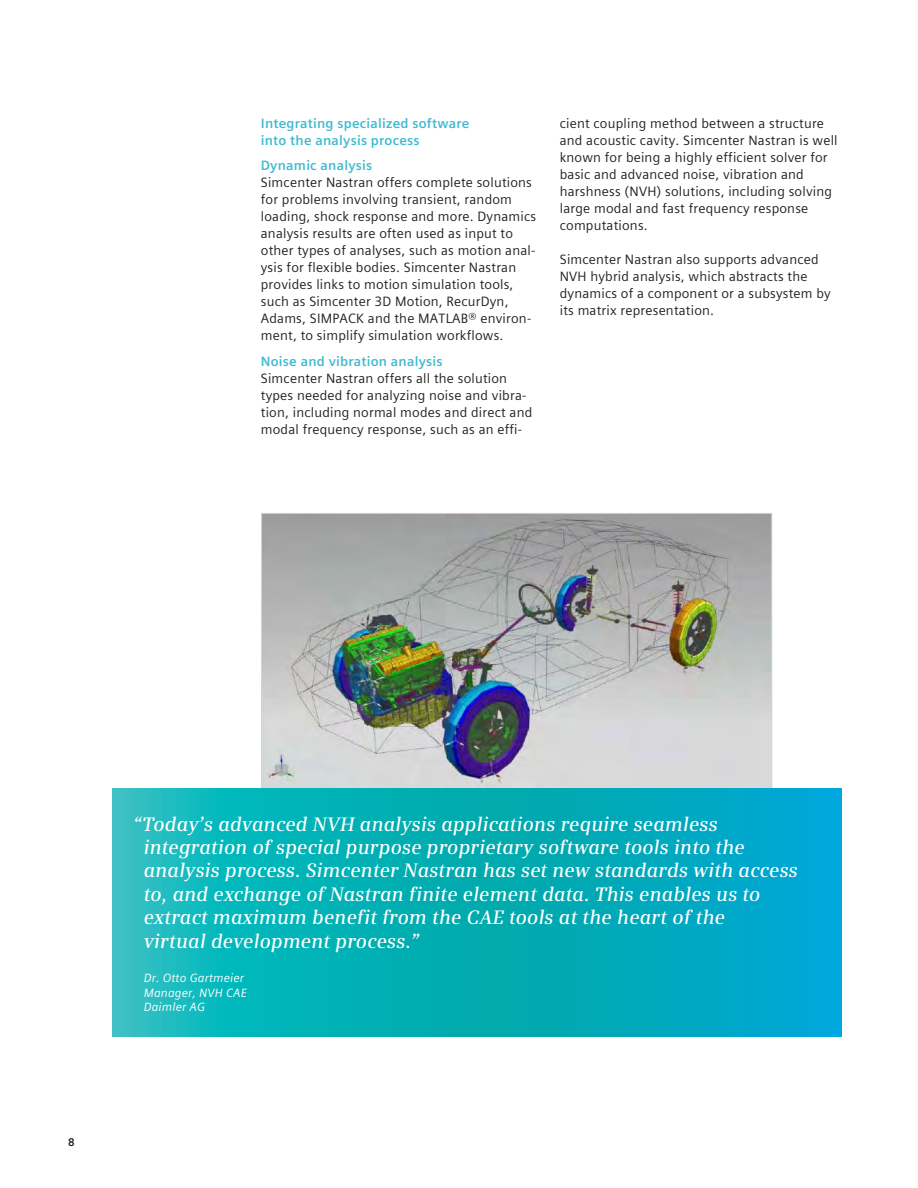
<style>
.page{position:relative;width:918px;height:1188px;background:#fff}
.page>*{position:absolute;margin:0;border:0;box-sizing:border-box;transform-origin:0 0}
.t1{font:italic 600 19.5px/23.4px "Siemens Serif";letter-spacing:.01em;color:#fff}
.t2{font:13.5px/17px "Siemens Sans Global";letter-spacing:.015em;color:#231f20}
.t3{font:700 13.5px/17px "Siemens Sans Global";letter-spacing:.015em;color:#41bad2}
.t4{font:italic 12px/14.4px "Siemens Sans Global";letter-spacing:.01em;color:#fff}
.t5{font:700 11.25px "Siemens Sans Global";color:#231f20}
</style>
<div class="page">
<img style="left:263px;top:515px;width:507px;height:274px">
<svg style="left:113px;top:789px;width:728px;height:248px;background:#05aebc"></svg>
<p class="t3" style="left:261px;top:115px;width:210px">Integrating specialized software into the analysis process</p>
<p class="t3" style="left:261px;top:157px;width:113px">Dynamic analysis</p>
<p class="t2" style="left:261px;top:174px;width:277px">Simcenter Nastran offers complete solutions for problems involving transient, random loading, shock response and more. Dynamics analysis results are often used as input to other types of analyses, such as motion anal&shy;ysis for flexible bodies. Simcenter Nastran provides links to motion simulation tools, such as Simcenter 3D Motion, RecurDyn, Adams, SIMPACK and the MATLAB® environ&shy;ment, to simplify simulation workflows.</p>
<p class="t3" style="left:261px;top:353px;width:183px">Noise and vibration analysis</p>
<p class="t2" style="left:261px;top:370px;width:273px">Simcenter Nastran offers all the solution types needed for analyzing noise and vibra&shy;tion, including normal modes and direct and modal frequency response, such as an effi-</p>
<p class="t2" style="left:560px;top:115px;width:279px">cient coupling method between a structure and acoustic cavity. Simcenter Nastran is well known for being a highly efficient solver for basic and advanced noise, vibration and harshness (NVH) solutions, including solving large modal and fast frequency response computations.</p>
<p class="t2" style="left:560px;top:251px;width:272px">Simcenter Nastran also supports advanced NVH hybrid analysis, which abstracts the dynamics of a component or a subsystem by its matrix representation.</p>
<p class="t5" style="left:68px;top:1134px;width:8px">8</p>
<p class="t1" style="left:144px;top:812px;width:656px;text-indent:-11px">“Today’s advanced NVH analysis applications require seamless integration of special purpose proprietary software tools into the analysis process. Simcenter Nastran has set new standards with access to, and exchange of Nastran finite element data. This enables us to extract maximum benefit from the CAE tools at the heart of the<br>virtual development process.”</p>
<p class="t4" style="left:144px;top:971px;width:105px">Dr. Otto Gartmeier<br>Manager, NVH CAE<br>Daimler AG</p>
</div>
